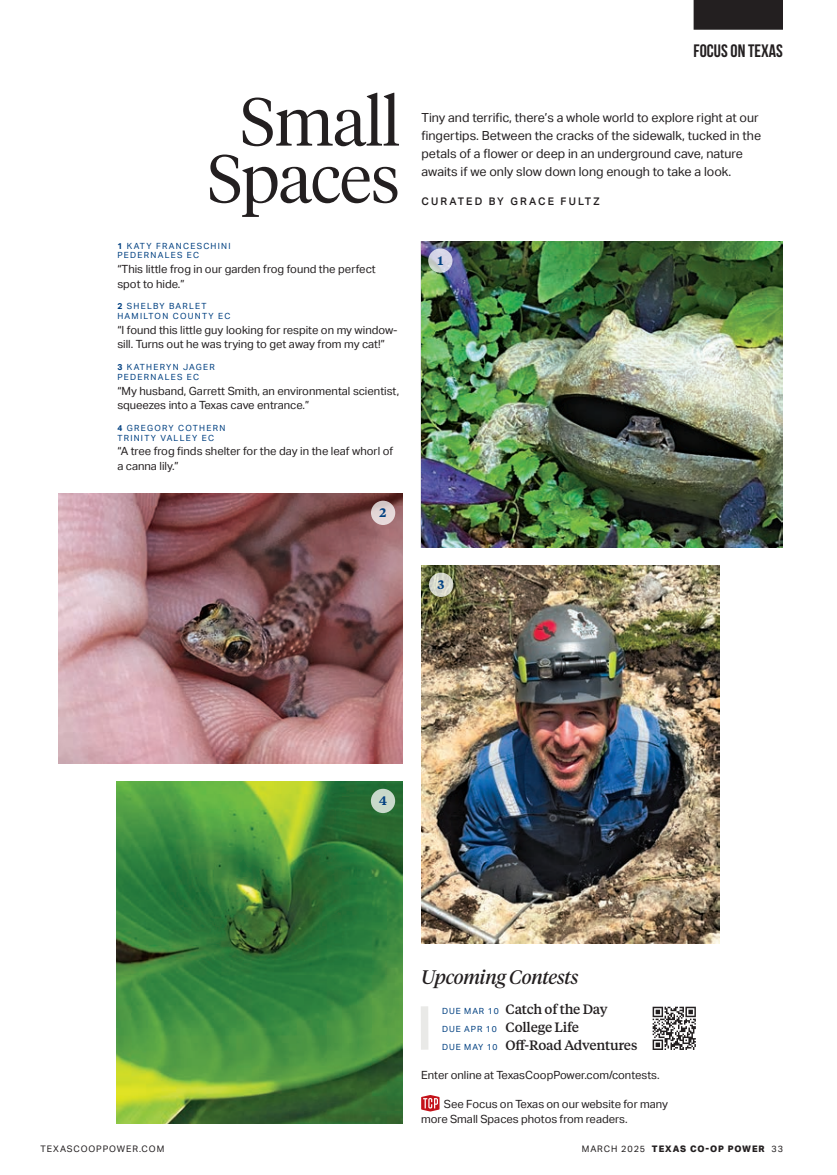
<style>
.page{position:relative;width:837px;height:1175px;background:#fff}
.page>*{position:absolute;margin:0;border:0;box-sizing:border-box;transform-origin:0 0}
.t1{font:300 67.5px/57px "Tiempos Headline";letter-spacing:-.01em;color:#231f20;text-align:center}
.t2{font:italic 19.5px "Tiempos Headline";letter-spacing:-.01em;color:#231f20}
.t3{font:700 18px "Bebas Neue";color:#231f20}
.t4{font:500 13.5px/18px "Tiempos Text";letter-spacing:-.02em;color:#231f20}
.t5{font:12.6px/18px "Aktiv Grotesk";color:#231f20}
.t6{font:600 12.3px "Tiempos Text";color:#014081}
.t7{font:11.25px/14.7px "Aktiv Grotesk";color:#231f20}
.t8{font:500 10.5px "Aktiv Grotesk";letter-spacing:.2em;color:#231f20}
.t9{font:800 9px "Aktiv Grotesk";letter-spacing:.1em;color:#231f20}
.t10{font:9px "Aktiv Grotesk";letter-spacing:.1em;color:#231f20}
.t11{font:8.55px/9.8px "Aktiv Grotesk";letter-spacing:.15em;color:#014081}
.s1{font-weight:700}
.s2{font-family:"Aktiv Grotesk";font-weight:400;font-size:8.55px;color:#014081}
.s3{font-weight:400}
</style>
<div class="page">
<div style="left:694px;top:0;width:89px;height:30px;background:#231f20"></div>
<svg style="left:421px;top:1095px;width:19px;height:16px"></svg>
<div style="left:421px;top:1006px;width:7px;height:43px;background:#e9e9e7"></div>
<img style="left:117px;top:781px;width:286px;height:342px">
<img style="left:422px;top:241px;width:360px;height:306px">
<img style="left:422px;top:565px;width:298px;height:378px">
<img style="left:58px;top:493px;width:345px;height:270px">
<svg style="left:429px;top:572px;width:24px;height:25px"></svg>
<svg style="left:371px;top:500px;width:24px;height:25px"></svg>
<svg style="left:428px;top:248px;width:25px;height:25px"></svg>
<div style="left:371px;top:788px;width:24px;height:25px;background:#c8d9cb;border-radius:50%"></div>
<svg style="left:653px;top:1006px;width:43px;height:44px"></svg>
<h1 class="t1" style="left:208px;top:90px;width:194px">Small<br>Spaces</h1>
<p class="t11" style="left:117px;top:241px;width:115px"><span class="s1">1</span> KATY FRANCESCHINI<br>PEDERNALES EC</p>
<p class="t7" style="left:117px;top:262px;width:260px">“This little frog in our garden frog found the perfect spot to hide.”</p>
<p class="t11" style="left:117px;top:301px;width:115px"><span class="s1">2</span> SHELBY BARLET<br>HAMILTON COUNTY EC</p>
<p class="t7" style="left:117px;top:322px;width:282px">“I found this little guy looking for respite on my window&shy;sill. Turns out he was trying to get away from my cat!”</p>
<p class="t11" style="left:117px;top:362px;width:99px"><span class="s1">3</span> KATHERYN JAGER<br>PEDERNALES EC</p>
<p class="t7" style="left:117px;top:383px;width:283px">“My husband, Garrett Smith, an environmental scientist, squeezes into a Texas cave entrance.”</p>
<p class="t11" style="left:117px;top:423px;width:110px"><span class="s1">4</span> GREGORY COTHERN<br>TRINITY VALLEY EC</p>
<p class="t7" style="left:117px;top:444px;width:277px">“A tree frog finds shelter for the day in the leaf whorl of a canna lily.”</p>
<p class="t6" style="left:380px;top:504px;width:8px">2</p>
<h3 class="t3" style="left:694px;top:41px;width:91px">FOCUS ON TEXAS</h3>
<p class="t5" style="left:422px;top:109px;width:341px">Tiny and terrific, there’s a whole world to explore right at our fingertips. Between the cracks of the sidewalk, tucked in the petals of a flower or deep in an underground cave, nature awaits if we only slow down long enough to take a look.</p>
<p class="t8" style="left:422px;top:195px;width:180px">CURATED BY GRACE FULTZ</p>
<p class="t6" style="left:437px;top:252px;width:7px">1</p>
<p class="t6" style="left:438px;top:576px;width:9px">3</p>
<p class="t6" style="left:379px;top:792px;width:9px">4</p>
<h2 class="t2" style="left:421px;top:964px;width:159px">Upcoming Contests</h2>
<p class="t4" style="left:442px;top:999px;width:197px"><span class="s2">DUE MAR 10</span> Catch of the Day<br><span class="s2">DUE APR 10</span> College Life<br><span class="s2">DUE MAY 10</span> Off-Road Adventures</p>
<p class="t7" style="left:421px;top:1067px;width:240px">Enter online at TexasCoopPower.com/contests.</p>
<p class="t7" style="left:421px;top:1097px;width:248px;text-indent:23px">See Focus on Texas on our website for many more Small Spaces photos from readers.</p>
<p class="t10" style="left:40px;top:1143px;width:125px">TEXASCOOPPOWER.COM</p>
<p class="t9" style="left:582px;top:1143px;width:203px"><span class="s3">MARCH 2025</span> TEXAS CO-OP POWER <span class="s3">33</span></p>
</div>
